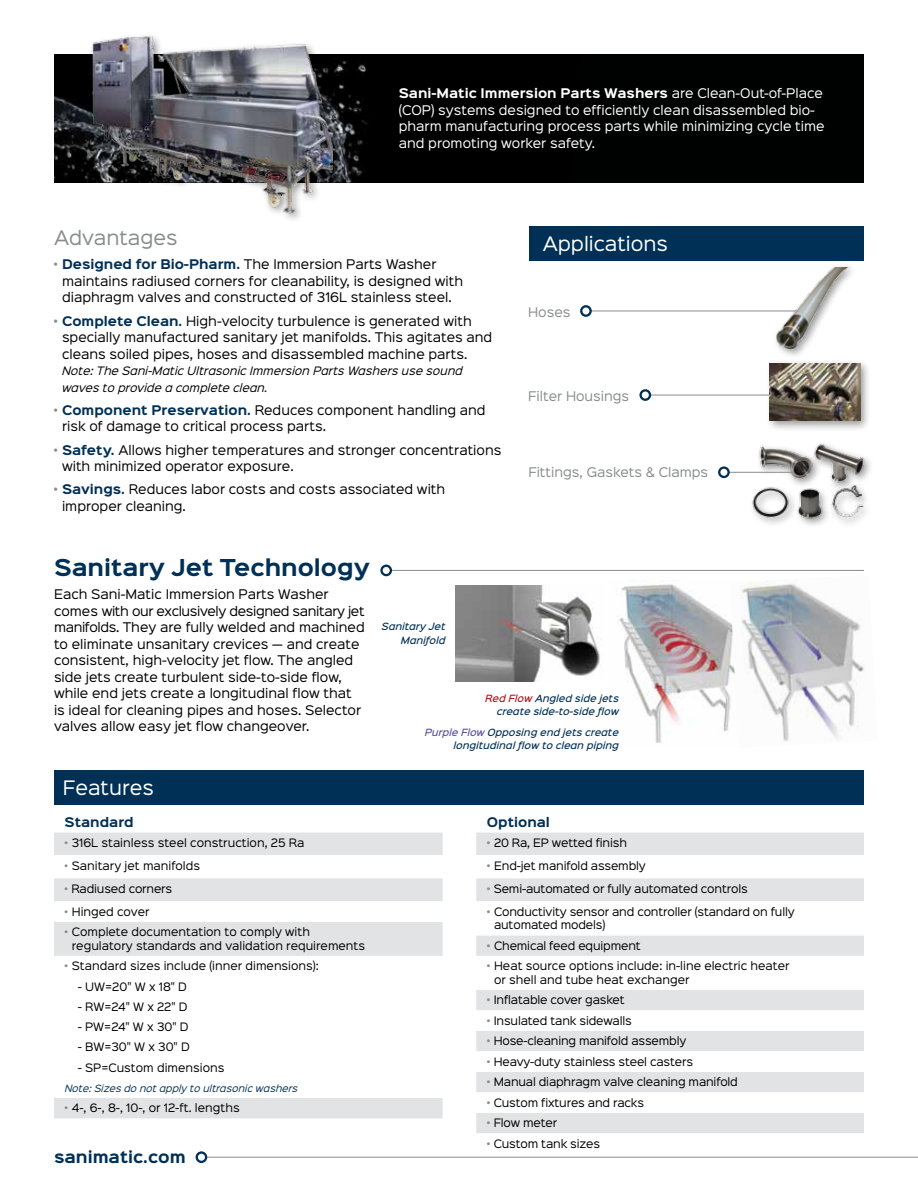
<style>
.page{position:relative;width:918px;height:1188px;background:#fff}
.page>*{position:absolute;margin:0;border:0;box-sizing:border-box;transform-origin:0 0}
.t1{font:700 21px "Sinkin Sans 700";color:#003056}
.t2{font:18px "Sinkin Sans 400";color:#fff}
.t3{font:18px "Sinkin Sans 400";color:#8a8c8c}
.t4{font:700 15px "Sinkin Sans 700";color:#003056}
.t5{font:12px/16.5px "Sinkin Sans 400";color:#000}
.t6{font:12px/16.5px "Sinkin Sans 400";color:#fff}
.t7{font:12px "Sinkin Sans 400";color:#8a8c8c}
.t8{font:700 12px "Sinkin Sans 700";color:#003056}
.t9{font:10.5px/13.5px "Sinkin Sans 400";letter-spacing:-.015em;color:#000}
.t10{font:italic 10.5px/16.5px "Sinkin Sans 400";color:#000}
.t11{font:italic 500 9px/13.5px "Sinkin Sans 500";color:#003056;text-align:right}
.t12{font:italic 9px "Sinkin Sans 400";color:#003056}
.s1{font-family:"Sinkin Sans 700";font-weight:700}
.s2{color:#8a8c8c}
.s3{font-family:"Sinkin Sans 700";font-weight:700;color:#003056}
.s4{color:#b0101d}
.s5{color:#564f9f}
</style>
<div class="page">
<hr style="left:202px;top:1157px;width:716px;height:1px;background:#8a8c8c">
<div style="left:197px;top:1153px;width:9px;height:9px;background:#fff;border-radius:50%"></div>
<div style="left:196px;top:1151px;width:11px;height:12px;border:2px solid #003056;border-radius:50%"></div>
<img style="left:619px;top:580px;width:111px;height:163px">
<div style="left:54px;top:54px;width:810px;height:129px;background:#000101"></div>
<img style="left:54px;top:61px;width:314px;height:122px">
<div style="left:88px;top:32px;width:256px;height:191px;background:#000;opacity:.4"></div>
<img style="left:80px;top:36px;width:253px;height:179px">
<div style="left:54px;top:833px;width:389px;height:285px;background:#e2e3e4"></div>
<div style="left:54px;top:856px;width:389px;height:22px;background:#fff"></div>
<svg style="left:54px;top:901px;width:389px;height:197px"></svg>
<div style="left:476px;top:833px;width:388px;height:68px;background:#e2e3e4"></div>
<div style="left:476px;top:856px;width:388px;height:22px;background:#fff"></div>
<svg style="left:476px;top:935px;width:388px;height:198px;fill:#e6e7e8"></svg>
<div style="left:54px;top:771px;width:810px;height:34px;background:#003056"></div>
<img style="left:730px;top:581px;width:134px;height:160px">
<img style="left:455px;top:585px;width:145px;height:96px">
<div style="left:555px;top:679px;width:49px;height:10px;background:#fff"></div>
<hr style="left:591px;top:311px;width:208px;height:1px;background:#8a8c8c">
<div style="left:580px;top:305px;width:12px;height:12px;border:2px solid #003056;border-radius:50%"></div>
<hr style="left:651px;top:395px;width:136px;height:1px;background:#8a8c8c">
<div style="left:639px;top:389px;width:12px;height:12px;border:2px solid #003056;border-radius:50%"></div>
<div style="left:529px;top:226px;width:335px;height:35px;background:#003056"></div>
<img style="left:822px;top:443px;width:49px;height:39px">
<div style="left:828px;top:482px;width:44px;height:46px;background:#000;opacity:.4"></div>
<img style="left:831px;top:485px;width:33px;height:33px">
<div style="left:795px;top:486px;width:36px;height:42px;background:#fdfdfd"></div>
<img style="left:799px;top:489px;width:27px;height:35px">
<div style="left:756px;top:442px;width:66px;height:47px;background:#000;opacity:.4"></div>
<img style="left:752px;top:442px;width:65px;height:46px">
<div style="left:749px;top:484px;width:50px;height:43px;background:#fefefe"></div>
<img style="left:752px;top:482px;width:43px;height:42px">
<div style="left:766px;top:359px;width:105px;height:72px;background:#000;opacity:.4"></div>
<img style="left:770px;top:363px;width:90px;height:58px">
<hr style="left:728px;top:472px;width:66px;height:1px;background:#8a8c8c">
<div style="left:718px;top:466px;width:12px;height:12px;border:2px solid #003056;border-radius:50%"></div>
<div style="left:773px;top:263px;width:85px;height:96px;background:#fff"></div>
<img style="left:776px;top:267px;width:76px;height:89px">
<hr style="left:386px;top:570px;width:478px;height:1px;background:#8a8c8c">
<div style="left:382px;top:566px;width:9px;height:9px;background:#fff;border-radius:50%"></div>
<div style="left:380px;top:565px;width:12px;height:11px;border:2px solid #003056;border-radius:50%"></div>
<p class="t6" style="left:399px;top:84px;width:427px"><span class="s1">Sani-Matic Immersion Parts Washers</span> are Clean-Out-of-Place (COP) systems designed to efficiently clean disassembled bio&shy;pharm manufacturing process parts while minimizing cycle time and promoting worker safety.</p>
<p class="t3" style="left:54px;top:222px;width:125px">Advantages</p>
<p class="t5" style="left:62px;top:255px;width:403px;text-indent:-8px"><span class="s2">•</span> <span class="s3">Designed for Bio-Pharm.</span> The Immersion Parts Washer maintains radiused corners for cleanability, is designed with diaphragm valves and constructed of 316L stainless steel.</p>
<p class="t5" style="left:62px;top:311px;width:432px;text-indent:-8px"><span class="s2">•</span> <span class="s3">Complete Clean.</span> High-velocity turbulence is generated with specially manufactured sanitary jet manifolds. This agitates and cleans soiled pipes, hoses and disassembled machine parts.</p>
<p class="t10" style="left:62px;top:362px;width:402px">Note: The Sani-Matic Ultrasonic Immersion Parts Washers use sound waves to provide a complete clean.</p>
<p class="t5" style="left:62px;top:401px;width:425px;text-indent:-8px"><span class="s2">•</span> <span class="s3">Component Preservation.</span> Reduces component handling and risk of damage to critical process parts.</p>
<p class="t5" style="left:62px;top:440px;width:441px;text-indent:-8px"><span class="s2">•</span> <span class="s3">Safety.</span> Allows higher temperatures and stronger concentrations with minimized operator exposure.</p>
<p class="t5" style="left:62px;top:480px;width:385px;text-indent:-8px"><span class="s2">•</span> <span class="s3">Savings.</span> Reduces labor costs and costs associated with improper cleaning.</p>
<p class="t2" style="left:543px;top:229px;width:127px">Applications</p>
<p class="t7" style="left:528px;top:302px;width:44px">Hoses</p>
<p class="t7" style="left:528px;top:386px;width:103px">Filter Housings</p>
<p class="t7" style="left:528px;top:463px;width:181px">Fittings, Gaskets &amp; Clamps</p>
<p class="t1" style="left:54px;top:556px;width:317px">Sanitary Jet Technology</p>
<p class="t5" style="left:54px;top:585px;width:312px">Each Sani-Matic Immersion Parts Washer comes with our exclusively designed sanitary jet manifolds. They are fully welded and machined to eliminate unsanitary crevices — and create consistent, high-velocity jet flow. The angled side jets create turbulent side-to-side flow, while end jets create a longitudinal flow that is ideal for cleaning pipes and hoses. Selector valves allow easy jet flow changeover.</p>
<p class="t2" style="left:63px;top:773px;width:92px">Features</p>
<p class="t8" style="left:65px;top:815px;width:71px">Standard</p>
<p class="t9" style="left:65px;top:835px;width:241px"><span class="s2">•</span> 316L stainless steel construction, 25 Ra</p>
<p class="t9" style="left:65px;top:858px;width:137px"><span class="s2">•</span> Sanitary jet manifolds</p>
<p class="t9" style="left:65px;top:881px;width:109px"><span class="s2">•</span> Radiused corners</p>
<p class="t9" style="left:65px;top:904px;width:86px"><span class="s2">•</span> Hinged cover</p>
<p class="t9" style="left:72px;top:924px;width:295px;text-indent:-7px"><span class="s2">•</span> Complete documentation to comply with regulatory standards and validation requirements</p>
<p class="t9" style="left:65px;top:958px;width:256px"><span class="s2">•</span> Standard sizes include (inner dimensions):</p>
<p class="t9" style="left:78px;top:979px;width:111px">- UW=20" W x 18" D</p>
<p class="t9" style="left:78px;top:999px;width:111px">- RW=24" W x 22" D</p>
<p class="t9" style="left:78px;top:1019px;width:112px">- PW=24" W x 30" D</p>
<p class="t9" style="left:78px;top:1040px;width:113px">- BW=30" W x 30" D</p>
<p class="t9" style="left:78px;top:1060px;width:148px">- SP=Custom dimensions</p>
<p class="t12" style="left:65px;top:1081px;width:235px">Note: Sizes do not apply to ultrasonic washers</p>
<p class="t9" style="left:65px;top:1101px;width:176px"><span class="s2">•</span> 4-, 6-, 8-, 10-, or 12-ft. lengths</p>
<p class="t4" style="left:54px;top:1149px;width:133px">sanimatic.com</p>
<p class="t11" style="left:382px;top:619px;width:65px">Sanitary Jet<br>Manifold</p>
<p class="t11" style="left:485px;top:691px;width:135px"><span class="s4">Red Flow</span> Angled side jets create side-to-side flow</p>
<p class="t11" style="left:425px;top:724px;width:196px"><span class="s5">Purple Flow</span> Opposing end jets create longitudinal flow to clean piping</p>
<p class="t8" style="left:487px;top:815px;width:65px">Optional</p>
<p class="t9" style="left:487px;top:835px;width:141px"><span class="s2">•</span> 20 Ra, EP wetted finish</p>
<p class="t9" style="left:487px;top:858px;width:160px"><span class="s2">•</span> End-jet manifold assembly</p>
<p class="t9" style="left:487px;top:881px;width:262px"><span class="s2">•</span> Semi-automated or fully automated controls</p>
<p class="t9" style="left:494px;top:904px;width:302px;text-indent:-7px"><span class="s2">•</span> Conductivity sensor and controller (standard on fully automated models)</p>
<p class="t9" style="left:487px;top:938px;width:155px"><span class="s2">•</span> Chemical feed equipment</p>
<p class="t9" style="left:494px;top:958px;width:297px;text-indent:-7px"><span class="s2">•</span> Heat source options include: in-line electric heater or shell and tube heat exchanger</p>
<p class="t9" style="left:487px;top:993px;width:139px"><span class="s2">•</span> Inflatable cover gasket</p>
<p class="t9" style="left:487px;top:1013px;width:146px"><span class="s2">•</span> Insulated tank sidewalls</p>
<p class="t9" style="left:487px;top:1034px;width:201px"><span class="s2">•</span> Hose-cleaning manifold assembly</p>
<p class="t9" style="left:487px;top:1054px;width:208px"><span class="s2">•</span> Heavy-duty stainless steel casters</p>
<p class="t9" style="left:487px;top:1075px;width:252px"><span class="s2">•</span> Manual diaphragm valve cleaning manifold</p>
<p class="t9" style="left:487px;top:1095px;width:158px"><span class="s2">•</span> Custom fixtures and racks</p>
<p class="t9" style="left:487px;top:1116px;width:72px"><span class="s2">•</span> Flow meter</p>
<p class="t9" style="left:487px;top:1136px;width:114px"><span class="s2">•</span> Custom tank sizes</p>
</div>
